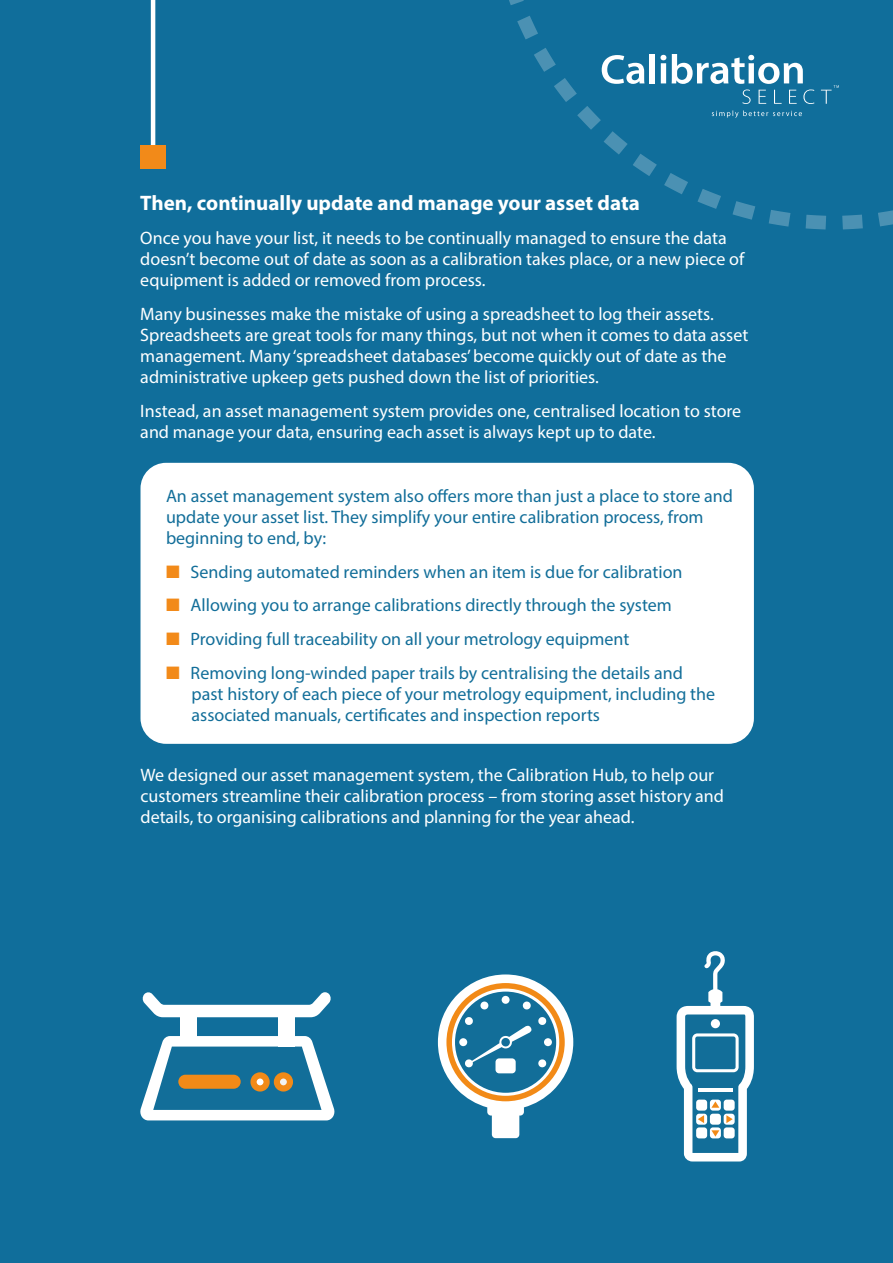
<style>
.page{position:relative;width:893px;height:1263px;background:#106e9b}
.page>*{position:absolute;margin:0;border:0;box-sizing:border-box;transform-origin:0 0}
.t1{font:700 21px "Myriad Pro";color:#fff}
.t2{font:18px/21px "Myriad Pro";color:#fff}
.t3{font:18px/21px "Myriad Pro";color:#126e99}
.s1{color:#f28a19}
</style>
<div class="page">
<div style="left:141px;top:463px;width:613px;height:281px;background:#fff;border-radius:26px"></div>
<svg style="left:509px;top:0;width:384px;height:229px"></svg>
<svg style="left:438px;top:974px;width:135px;height:164px"></svg>
<div style="left:495px;top:1058px;width:21px;height:15px;background:#fff;border-radius:4px"></div>
<svg style="left:677px;top:951px;width:77px;height:210px"></svg>
<svg style="left:140px;top:1036px;width:195px;height:84px"></svg>
<div style="left:178px;top:1075px;width:63px;height:14px;background:#f28a17;border-radius:7px"></div>
<div style="left:254px;top:1075px;width:13px;height:13px;background:#fff;border-radius:50%"></div>
<div style="left:250px;top:1072px;width:20px;height:19px;border:6px solid #f28a17;border-radius:50%"></div>
<div style="left:277px;top:1075px;width:13px;height:13px;background:#f2f2f2;border-radius:50%"></div>
<div style="left:274px;top:1072px;width:19px;height:19px;border:6px solid #f28a17;border-radius:50%"></div>
<div style="left:180px;top:1014px;width:16px;height:32px;background:#fff"></div>
<div style="left:278px;top:1012px;width:17px;height:34px;background:#fff"></div>
<svg style="left:142px;top:992px;width:189px;height:25px"></svg>
<svg style="left:712px;top:110px;width:90px;height:8px"></svg>
<svg style="left:602px;top:55px;width:42px;height:29px"></svg>
<div style="left:650px;top:54px;width:5px;height:29px;background:#fff"></div>
<svg style="left:660px;top:55px;width:6px;height:28px"></svg>
<svg style="left:672px;top:54px;width:167px;height:50px"></svg>
<hr style="left:151px;top:0;width:4px;height:157px;background:#fff">
<div style="left:140px;top:146px;width:26px;height:23px;background:#f28a19"></div>
<p class="t1" style="left:140px;top:190px;width:501px">Then, continually update and manage your asset data</p>
<p class="t2" style="left:140px;top:227px;width:605px">Once you have your list, it needs to be continually managed to ensure the data doesn’t become out of date as soon as a calibration takes place, or a new piece of equipment is added or removed from process.</p>
<p class="t2" style="left:140px;top:303px;width:609px">Many businesses make the mistake of using a spreadsheet to log their assets.<br>Spreadsheets are great tools for many things, but not when it comes to data asset management. Many ‘spreadsheet databases’ become quickly out of date as the administrative upkeep gets pushed down the list of priorities.</p>
<p class="t2" style="left:140px;top:400px;width:602px">Instead, an asset management system provides one, centralised location to store and manage your data, ensuring each asset is always kept up to date.</p>
<p class="t3" style="left:166px;top:485px;width:568px">An asset management system also offers more than just a place to store and update your asset list. They simplify your entire calibration process, from beginning to end, by:</p>
<p class="t3" style="left:166px;top:561px;width:518px"><span class="s1">■</span> Sending automated reminders when an item is due for calibration</p>
<p class="t3" style="left:166px;top:594px;width:507px"><span class="s1">■</span> Allowing you to arrange calibrations directly through the system</p>
<p class="t3" style="left:166px;top:628px;width:465px"><span class="s1">■</span> Providing full traceability on all your metrology equipment</p>
<p class="t3" style="left:192px;top:662px;width:525px;text-indent:-26px"><span class="s1">■</span> Removing long-winded paper trails by centralising the details and past history of each piece of your metrology equipment, including the associated manuals, certificates and inspection reports</p>
<p class="t2" style="left:141px;top:765px;width:585px">We designed our asset management system, the Calibration Hub, to help our customers streamline their calibration process – from storing asset history and details, to organising calibrations and planning for the year ahead.</p>
</div>
